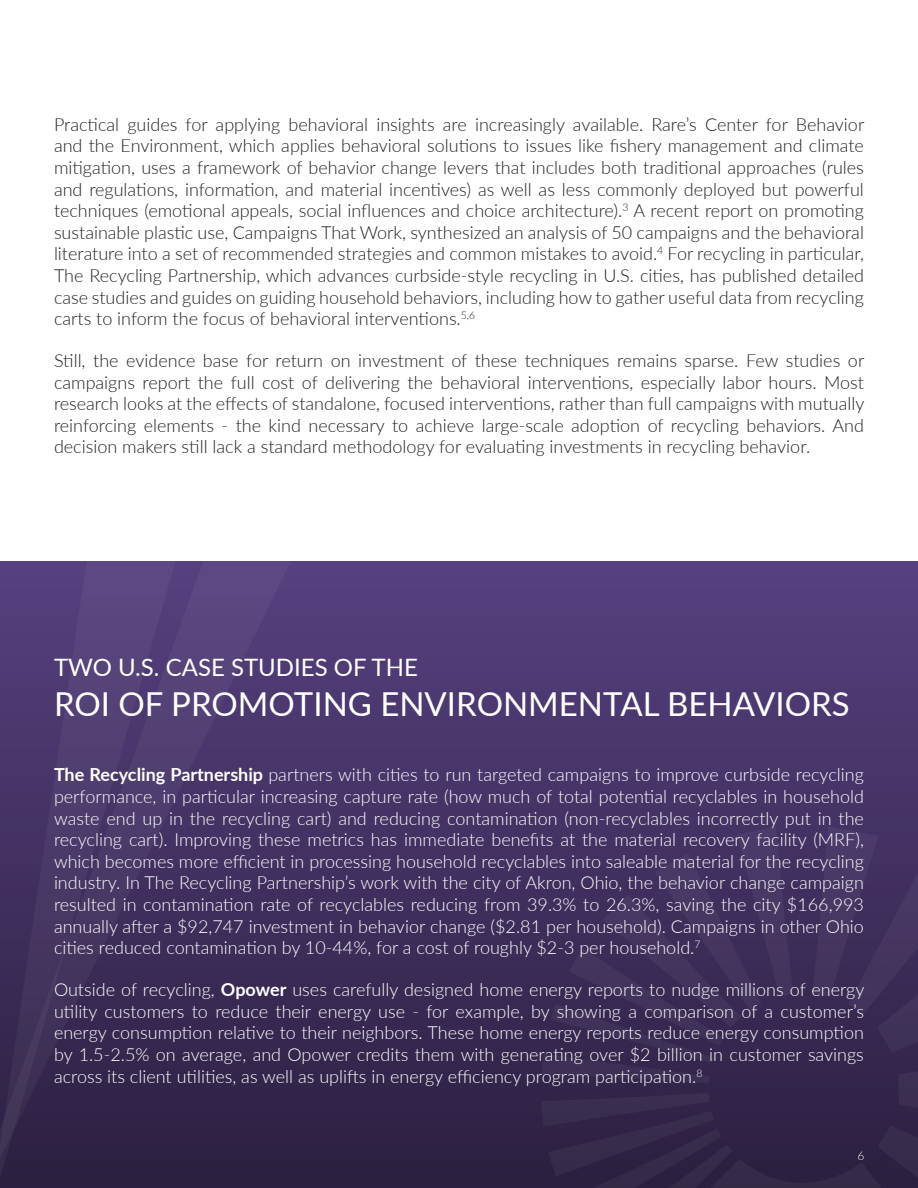
<style>
.page{position:relative;width:918px;height:1188px;background:#fff}
.page>*{position:absolute;margin:0;border:0;box-sizing:border-box;transform-origin:0 0}
.Headings_1{font:33px "Lato";color:#fff}
.Headings_1-2{font:24px "Lato";color:#fff}
.Body_text{font:300 18px/21.6px "Lato";color:#231f20;text-align:justify}
.Body_text-2{font:300 18px/21.6px "Lato";color:#fff;text-align:justify}
.t1{font:300 12px "Lato";color:#fff}
.s1{font-weight:700}
</style>
<div class="page">
<div style="left:0;top:562px;width:918px;height:626px;background:linear-gradient(to bottom,#56407f,#2b2040)"></div>
<svg style="left:541px;top:826px;width:377px;height:362px;background:#3a2b54"></svg>
<svg style="left:0;top:561px;width:331px;height:627px;background:#433261"></svg>
<p class="Body_text" style="left:54px;top:113px;width:812px">Practical guides for applying behavioral insights are increasingly available. Rare’s Center for Behavior and the Environment, which applies behavioral solutions to issues like fishery management and climate mitigation, uses a framework of behavior change levers that includes both traditional approaches (rules and regulations, information, and material incentives) as well as less commonly deployed but powerful techniques (emotional appeals, social influences and choice architecture).<sup>3</sup> A recent report on promoting sustainable plastic use, Campaigns That Work, synthesized an analysis of 50 campaigns and the behavioral literature into a set of recommended strategies and common mistakes to avoid.<sup>4</sup> For recycling in particular, The Recycling Partnership, which advances curbside-style recycling in U.S. cities, has published detailed case studies and guides on guiding household behaviors, including how to gather useful data from recycling carts to inform the focus of behavioral interventions.<sup>5,6</sup></p>
<p class="Body_text" style="left:54px;top:349px;width:812px">Still, the evidence base for return on investment of these techniques remains sparse. Few studies or campaigns report the full cost of delivering the behavioral interventions, especially labor hours. Most research looks at the effects of standalone, focused interventions, rather than full campaigns with mutually reinforcing elements - the kind necessary to achieve large-scale adoption of recycling behaviors. And decision makers still lack a standard methodology for evaluating investments in recycling behavior.</p>
<p class="Headings_1-2" style="left:54px;top:650px;width:365px">TWO U.S. CASE STUDIES OF THE</p>
<p class="Headings_1" style="left:54px;top:680px;width:797px">ROI OF PROMOTING ENVIRONMENTAL BEHAVIORS</p>
<p class="Body_text-2" style="left:54px;top:764px;width:811px"><span class="s1">The Recycling Partnership</span> partners with cities to run targeted campaigns to improve curbside recycling performance, in particular increasing capture rate (how much of total potential recyclables in household waste end up in the recycling cart) and reducing contamination (non-recyclables incorrectly put in the recycling cart). Improving these metrics has immediate benefits at the material recovery facility (MRF), which becomes more efficient in processing household recyclables into saleable material for the recycling industry. In The Recycling Partnership’s work with the city of Akron, Ohio, the behavior change campaign resulted in contamination rate of recyclables reducing from 39.3% to 26.3%, saving the city $166,993 annually after a $92,747 investment in behavior change ($2.81 per household). Campaigns in other Ohio cities reduced contamination by 10-44%, for a cost of roughly $2-3 per household.<sup>7</sup></p>
<p class="Body_text-2" style="left:54px;top:978px;width:812px">Outside of recycling, <span class="s1">Opower</span> uses carefully designed home energy reports to nudge millions of energy utility customers to reduce their energy use - for example, by showing a comparison of a customer’s energy consumption relative to their neighbors. These home energy reports reduce energy consumption by 1.5-2.5% on average, and Opower credits them with generating over $2 billion in customer savings across its client utilities, as well as uplifts in energy efficiency program participation.<sup>8</sup></p>
<p class="t1" style="left:858px;top:1148px;width:8px">6</p>
</div>
